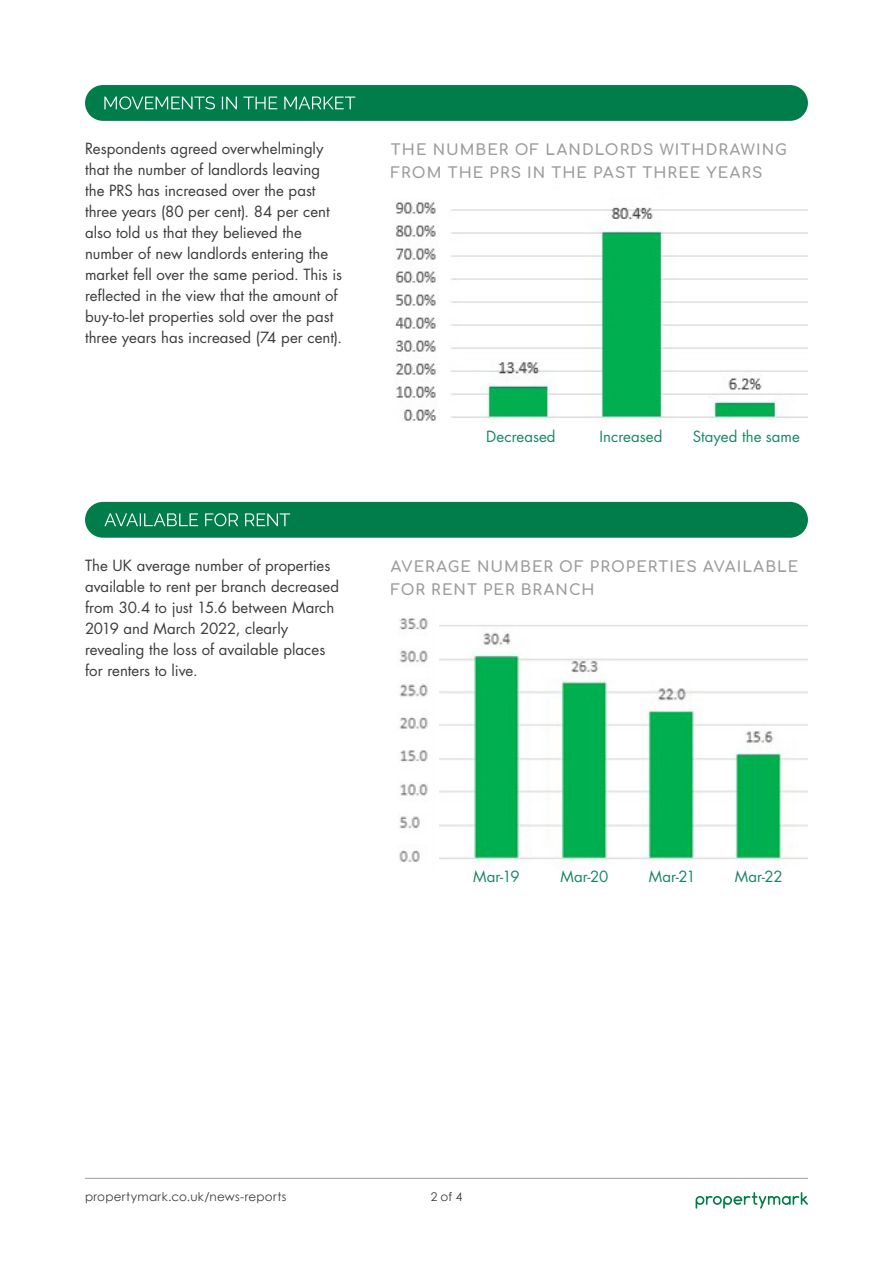
<style>
.page{position:relative;width:893px;height:1263px;background:#fff}
.page>*{position:absolute;margin:0;border:0;box-sizing:border-box;transform-origin:0 0}
.t1{font:15px/21px "Futura Std";color:#3c3c3b}
.t2{font:700 15px/22.5px "Comfortaa";letter-spacing:.07em;color:#9d9d9c}
.t3{font:15px "Futura Std";color:#1a8764}
.t4{font:12px "Century Gothic";letter-spacing:.02em;color:#3c3c3b}
</style>
<div class="page">
<hr style="left:85px;top:1178px;width:723px;height:1px;background:#9d9d9c">
<svg style="left:696px;top:1192px;width:112px;height:16px"></svg>
<img style="left:395px;top:202px;width:283px;height:221px">
<img style="left:678px;top:209px;width:130px;height:213px">
<div style="left:85px;top:85px;width:723px;height:36px;background:#007d4a;border-radius:18px"></div>
<div style="left:85px;top:502px;width:723px;height:36px;background:#007d4a;border-radius:18px"></div>
<svg style="left:104px;top:96px;width:251px;height:13px"></svg>
<svg style="left:104px;top:513px;width:186px;height:13px"></svg>
<img style="left:706px;top:625px;width:102px;height:238px">
<img style="left:439px;top:625px;width:94px;height:240px">
<img style="left:533px;top:625px;width:89px;height:239px">
<img style="left:622px;top:625px;width:84px;height:239px">
<img style="left:399px;top:618px;width:29px;height:244px">
<p class="t1" style="left:85px;top:139px;width:259px">Respondents agreed overwhelmingly that the number of landlords leaving the PRS has increased over the past three years (80 per cent). 84 per cent also told us that they believed the number of new landlords entering the market fell over the same period. This is reflected in the view that the amount of buy-to-let properties sold over the past three years has increased (74 per cent).</p>
<p class="t1" style="left:85px;top:555px;width:255px">The UK average number of properties available to rent per branch decreased from 30.4 to just 15.6 between March<br>2019 and March 2022, clearly revealing the loss of available places for renters to live.</p>
<p class="t2" style="left:391px;top:137px;width:398px">THE NUMBER OF LANDLORDS WITHDRAWING<br>FROM THE PRS IN THE PAST THREE YEARS</p>
<p class="t3" style="left:486px;top:427px;width:71px">Decreased</p>
<p class="t3" style="left:600px;top:427px;width:64px">Increased</p>
<p class="t3" style="left:693px;top:427px;width:109px">Stayed the same</p>
<p class="t2" style="left:391px;top:554px;width:409px">AVERAGE NUMBER OF PROPERTIES AVAILABLE<br>FOR RENT PER BRANCH</p>
<p class="t3" style="left:473px;top:867px;width:48px">Mar-19</p>
<p class="t3" style="left:560px;top:867px;width:49px">Mar-20</p>
<p class="t3" style="left:649px;top:867px;width:48px">Mar-21</p>
<p class="t3" style="left:735px;top:867px;width:49px">Mar-22</p>
<p class="t4" style="left:85px;top:1188px;width:203px">propertymark.co.uk/news-reports</p>
<p class="t4" style="left:431px;top:1188px;width:33px">2 of 4</p>
</div>
